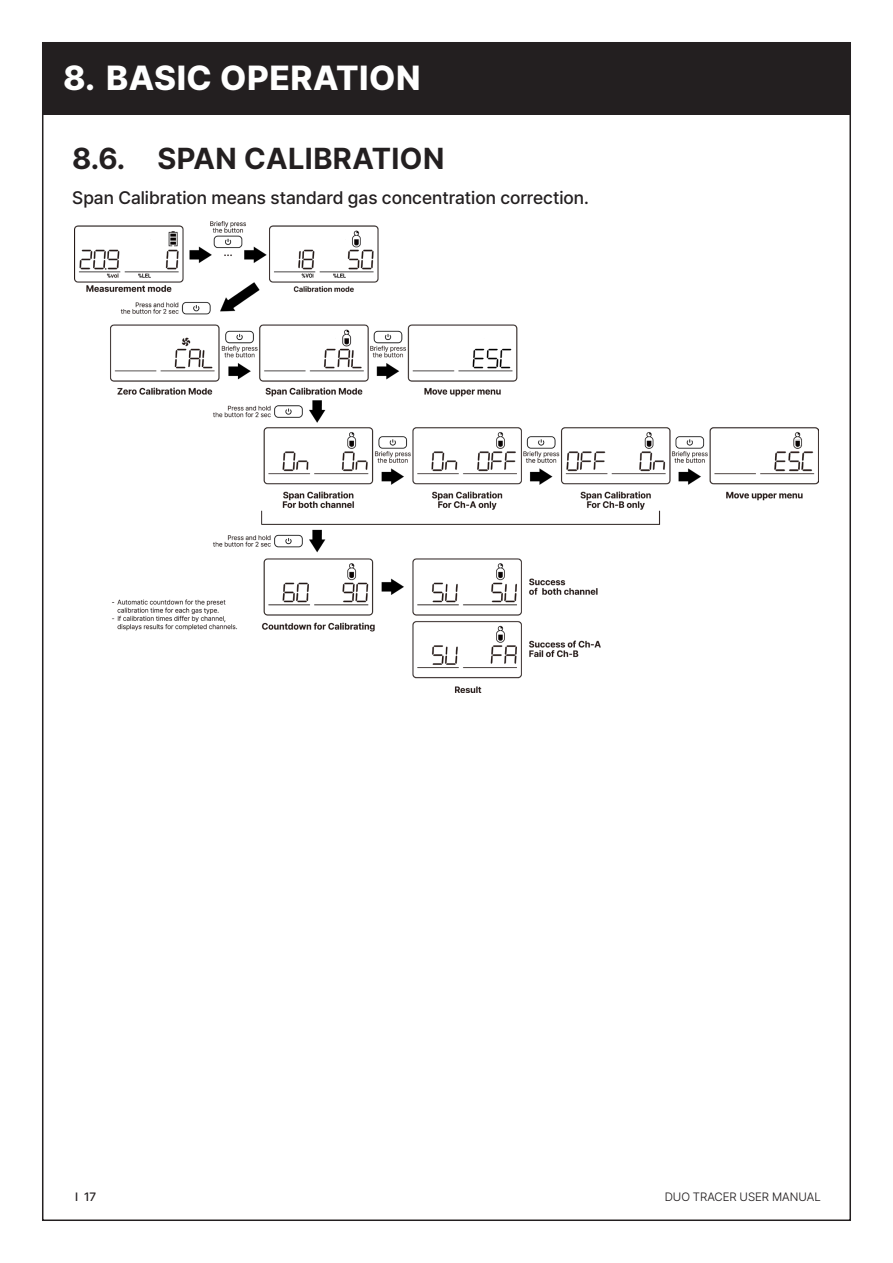
<style>
.page{position:relative;width:893px;height:1263px;background:#fff}
.page>*{position:absolute;margin:0;border:0;box-sizing:border-box;transform-origin:0 0}
.t1{font:800 34.5px "Pretendard";letter-spacing:.015em;color:#fff}
.t2{font:700 30px "Pretendard";letter-spacing:.015em;color:#231f20}
.내용{font:500 18px "Pretendard";color:#231f20}
.t3{font:300 12px "Pretendard";color:#231f20}
.t4{font:500 12px "Pretendard";color:#231f20}
</style>
<div class="page">
<div style="left:42px;top:42px;width:808px;height:72px;background:#231f20"></div>
<img style="left:74px;top:221px;width:745px;height:471px">
<p class="t1" style="left:63px;top:53px;width:359px">8. BASIC OPERATION</p>
<p class="t2" style="left:72px;top:136px;width:374px">8.6. SPAN CALIBRATION</p>
<p class="내용" style="left:72px;top:185px;width:518px">Span Calibration means standard gas concentration correction.</p>
<p class="t4" style="left:75px;top:1188px;width:22px">I 17</p>
<p class="t3" style="left:665px;top:1188px;width:157px">DUO TRACER USER MANUAL</p>
</div>
